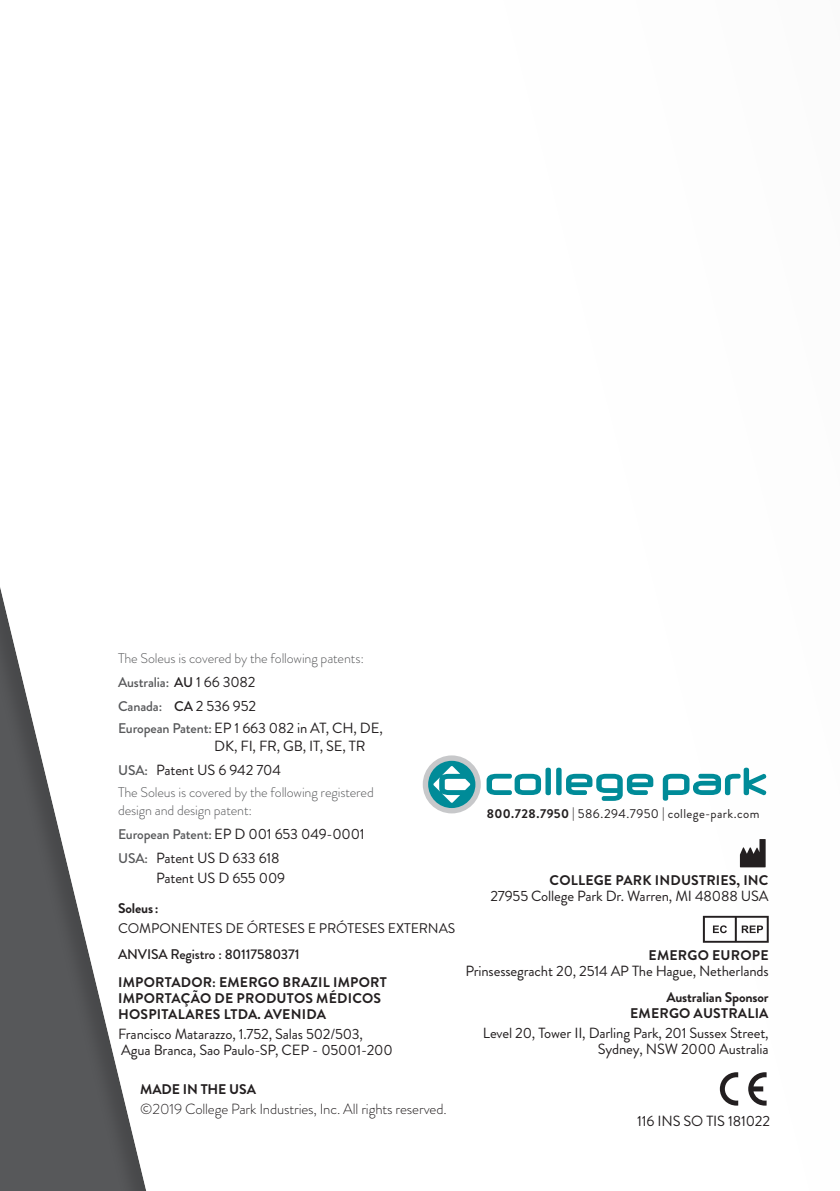
<style>
.page{position:relative;width:840px;height:1191px;background:#fff}
.page>*{position:absolute;margin:0;border:0;box-sizing:border-box;transform-origin:0 0}
.Regulatory-Body{font:14.8px/15.6px "Brandon Grotesque";letter-spacing:-.01em;color:#231f20;text-align:right}
.Patents{font:14.8px/18px "Brandon Grotesque";letter-spacing:-.01em;color:#231f20}
.Regulatory-Head{font:14.8px "Brandon Grotesque";letter-spacing:-.01em;color:#231f20}
.Regulatory-Body-2{font:300 14.8px "Brandon Grotesque";letter-spacing:-.01em;color:#231f20}
.Regulatory-Head-2{font:700 14px/16px "Brandon Grotesque";letter-spacing:.015em;color:#231f20}
.Patents-2{font:300 14px/18px "Brandon Grotesque";letter-spacing:-.01em;color:#57585a}
.Regulatory-Head-3{font:700 14px/16px "Brandon Grotesque";letter-spacing:-.01em;color:#231f20;text-align:right}
.Regulatory-Body-3{font:14px "Brandon Grotesque";letter-spacing:-.01em;color:#231f20}
.Patents-3{font:500 14px "Brandon Grotesque";letter-spacing:-.01em;color:#57585a}
.Regulatory-Head-4{font:500 14px "Brandon Grotesque";letter-spacing:-.01em;color:#231f20}
.Regulatory-Body-4{font:700 14px "Brandon Grotesque";letter-spacing:-.01em;color:#231f20}
.t1{font:12.8px "Brandon Grotesque";letter-spacing:.03em;color:#231f20}
.s1{color:#231f20}
.s2{font-weight:400;font-size:14.8px;color:#231f20}
.s3{font-weight:500;font-size:14px;color:#57585a}
.s4{font-weight:700}
</style>
<div class="page">
<div style="left:0;top:0;width:169px;height:1191px;background:#231f20;opacity:.2"></div>
<svg style="left:422px;top:755px;width:58px;height:58px"></svg>
<div style="left:428px;top:761px;width:47px;height:47px;background:#008b98;border-radius:50%"></div>
<svg style="left:433px;top:766px;width:37px;height:37px"></svg>
<svg style="left:486px;top:767px;width:280px;height:34px"></svg>
<svg style="left:702px;top:916px;width:66px;height:26px"></svg>
<svg style="left:739px;top:839px;width:26px;height:28px"></svg>
<svg style="left:719px;top:1072px;width:18px;height:33px"></svg>
<svg style="left:748px;top:1072px;width:18px;height:33px"></svg>
<p class="Patents-2" style="left:118px;top:649px;width:247px">The Soleus is covered by the following patents:</p>
<p class="Patents-3" style="left:118px;top:673px;width:139px">Australia: <span class="s1">AU</span> <span class="s2">1 66 3082</span></p>
<p class="Patents-3" style="left:118px;top:697px;width:139px">Canada: <span class="s1">CA</span> <span class="s2">2 536 952</span></p>
<p class="Patents" style="left:214px;top:719px;width:170px;text-indent:-96px"><span class="s3">European Patent:</span> EP 1 663 082 in AT, CH, DE,<br>DK, FI, FR, GB, IT, SE, TR</p>
<p class="Patents" style="left:118px;top:761px;width:164px"><span class="s3">USA:</span> Patent US 6 942 704</p>
<p class="Patents-2" style="left:118px;top:783px;width:257px">The Soleus is covered by the following registered design and design patent:</p>
<p class="Patents" style="left:118px;top:825px;width:248px"><span class="s3">European Patent:</span> EP D 001 653 049-0001</p>
<p class="Patents" style="left:156px;top:848px;width:130px;line-height:20px;text-indent:-38px"><span class="s3">USA:</span> Patent US D 633 618<br>Patent US D 655 009</p>
<p class="Regulatory-Body-4" style="left:118px;top:898px;width:42px">Soleus:</p>
<p class="Regulatory-Body-3" style="left:118px;top:918px;width:338px">COMPONENTES DE ÓRTESES E PRÓTESES EXTERNAS</p>
<p class="Regulatory-Head-4" style="left:118px;top:944px;width:183px">ANVISA Registro : 80117580371</p>
<p class="Regulatory-Head-2" style="left:118px;top:974px;width:270px">IMPORTADOR: EMERGO BRAZIL IMPORT<br>IMPORTAÇÃO DE PRODUTOS MÉDICOS<br>HOSPITALARES LTDA. AVENIDA</p>
<p class="Regulatory-Body" style="left:118px;top:1026px;width:276px;text-align:left">Francisco Matarazzo, 1.752, Salas 502/503,<br>Agua Branca, Sao Paulo-SP, CEP - 05001-200</p>
<p class="Regulatory-Head-3" style="left:140px;top:1081px;width:117px">MADE IN THE USA</p>
<p class="Regulatory-Body-2" style="left:140px;top:1098px;width:307px">©2019 College Park Industries, Inc. All rights reserved.</p>
<p class="t1" style="left:486px;top:804px;width:274px"><span class="s4">800.728.7950</span> | 586.294.7950 | college-park.com</p>
<p class="Regulatory-Head-2" style="left:549px;top:872px;width:220px">COLLEGE PARK INDUSTRIES, INC</p>
<p class="Regulatory-Head" style="left:490px;top:885px;width:280px">27955 College Park Dr. Warren, MI 48088 USA</p>
<p class="Regulatory-Head-2" style="left:648px;top:947px;width:121px">EMERGO EUROPE</p>
<p class="Regulatory-Head" style="left:465px;top:960px;width:304px">Prinsessegracht 20, 2514 AP The Hague, Netherlands</p>
<p class="Regulatory-Head-3" style="left:629px;top:989px;width:140px">Australian Sponsor<br>EMERGO AUSTRALIA</p>
<p class="Regulatory-Body" style="left:482px;top:1025px;width:287px">Level 20, Tower II, Darling Park, 201 Sussex Street,<br>Sydney, NSW 2000 Australia</p>
<p class="Regulatory-Body" style="left:636px;top:1113px;width:134px">116 INS SO TIS 181022</p>
</div>
